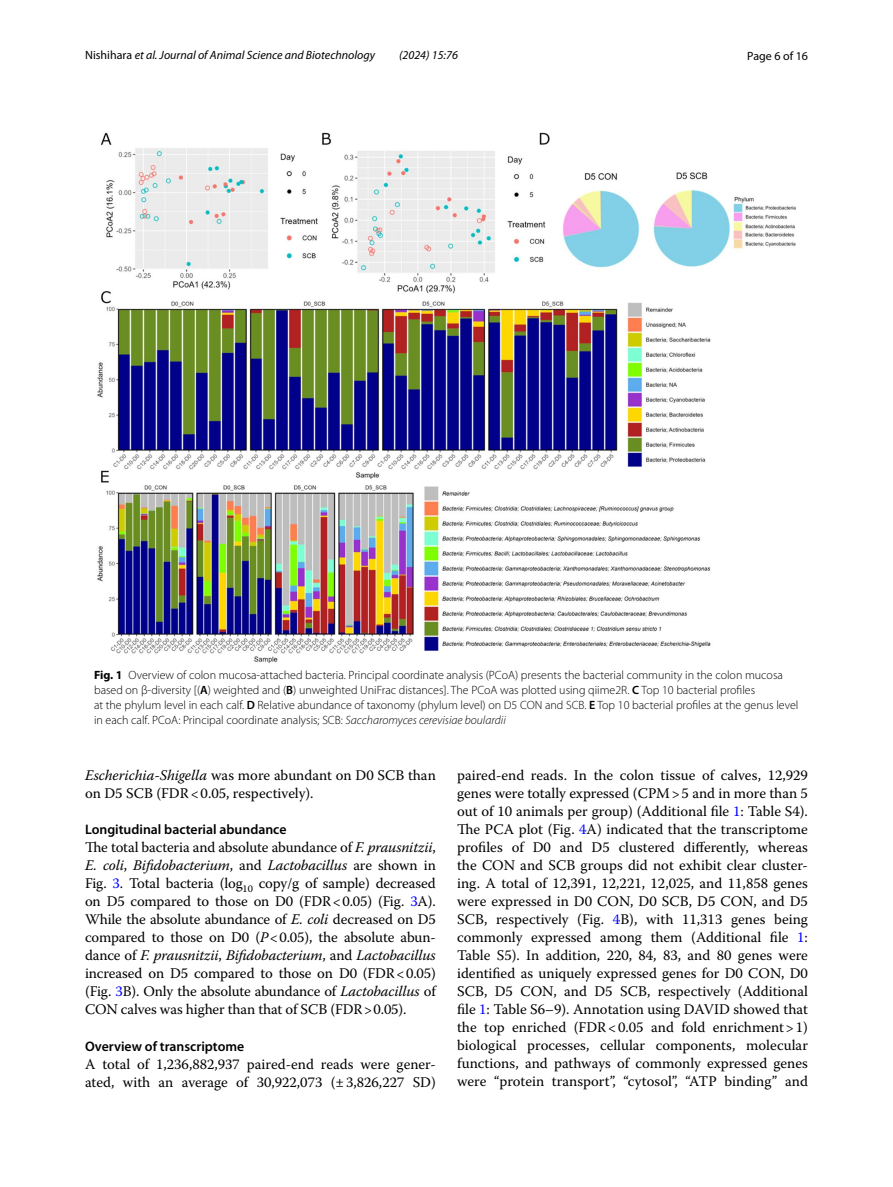
<style>
.page{position:relative;width:893px;height:1187px;background:#fff}
.page>*{position:absolute;margin:0;border:0;box-sizing:border-box;transform-origin:0 0}
.t1{font:14.7px/18px "Warnock Pro";color:#000}
.t2{font:600 13.8px "Myriad Pro";color:#000}
.t3{font:300 12px/15px "Myriad Pro";color:#000}
.t4{font:italic 12px "Myriad Pro";color:#000}
.t5{font:12px "Myriad Pro";color:#000}
.s1{font-style:normal}
.s2{font-weight:700}
.s3{font-weight:600}
.s4{font-style:italic}
.s5{color:#00f}
</style>
<div class="page">
<img style="left:97px;top:133px;width:699px;height:530px">
<p class="t4" style="left:85px;top:48px;width:292px"><span class="s1">Nishihara</span> et al. Journal of Animal Science and Biotechnology</p>
<p class="t4" style="left:399px;top:48px;width:60px">(2024) 15:76</p>
<p class="t5" style="left:747px;top:48px;width:62px">Page 6 of 16</p>
<p class="t3" style="left:94px;top:667px;width:706px"><span class="s2">Fig. 1</span> Overview of colon mucosa-attached bacteria. Principal coordinate analysis (PCoA) presents the bacterial community in the colon mucosa based on β-diversity [(<span class="s3">A</span>) weighted and (<span class="s3">B</span>) unweighted UniFrac distances]. The PCoA was plotted using qiime2R. <span class="s3">C</span> Top 10 bacterial profiles<br>at the phylum level in each calf. <span class="s3">D</span> Relative abundance of taxonomy (phylum level) on D5 CON and SCB. <span class="s3">E</span> Top 10 bacterial profiles at the genus level in each calf. PCoA: Principal coordinate analysis; SCB: <span class="s4">Saccharomyces cerevisiae boulardii</span></p>
<p class="t1" style="left:85px;top:766px;width:352px"><span class="s4">Escherichia-Shigella</span> was more abundant on D0 SCB than on D5 SCB (FDR&lt;0.05, respectively).</p>
<p class="t2" style="left:85px;top:821px;width:203px">Longitudinal bacterial abundance</p>
<p class="t1" style="left:85px;top:838px;width:352px;text-align:justify">The total bacteria and absolute abundance of <span class="s4">F. prausnitzii</span>, <span class="s4">E. coli</span>, <span class="s4">Bifidobacterium</span>, and <span class="s4">Lactobacillus</span> are shown in Fig. <span class="s5">3</span>. Total bacteria (log<sub>10</sub> copy/g of sample) decreased on D5 compared to those on D0 (FDR&lt;0.05) (Fig. <span class="s5">3</span>A).<br>While the absolute abundance of <span class="s4">E. coli</span> decreased on D5 compared to those on D0 (<span class="s4">P</span>&lt;0.05), the absolute abun&shy;dance of <span class="s4">F. prausnitzii</span>, <span class="s4">Bifidobacterium</span>, and <span class="s4">Lactobacillus </span>increased on D5 compared to those on D0 (FDR&lt;0.05) (Fig. <span class="s5">3</span>B). Only the absolute abundance of <span class="s4">Lactobacillus</span> of CON calves was higher than that of SCB (FDR&gt;0.05).</p>
<p class="t2" style="left:85px;top:1037px;width:161px">Overview of transcriptome</p>
<p class="t1" style="left:85px;top:1054px;width:352px">A total of 1,236,882,937 paired-end reads were gener&shy;ated, with an average of 30,922,073 (±3,826,227 SD)</p>
<p class="t1" style="left:457px;top:766px;width:352px;text-align:justify">paired-end reads. In the colon tissue of calves, 12,929 genes were totally expressed (CPM&gt;5 and in more than 5 out of 10 animals per group) (Additional file <span class="s5">1</span>: Table S4).<br>The PCA plot (Fig. <span class="s5">4</span>A) indicated that the transcriptome profiles of D0 and D5 clustered differently, whereas the CON and SCB groups did not exhibit clear cluster&shy;ing. A total of 12,391, 12,221, 12,025, and 11,858 genes were expressed in D0 CON, D0 SCB, D5 CON, and D5<br>SCB, respectively (Fig. <span class="s5">4</span>B), with 11,313 genes being commonly expressed among them (Additional file <span class="s5">1</span>:<br>Table S5). In addition, 220, 84, 83, and 80 genes were identified as uniquely expressed genes for D0 CON, D0<br>SCB, D5 CON, and D5 SCB, respectively (Additional file <span class="s5">1</span>: Table S6–9). Annotation using DAVID showed that the top enriched (FDR&lt;0.05 and fold enrichment&gt;1) biological processes, cellular components, molecular functions, and pathways of commonly expressed genes were “protein transport”, “cytosol”, “ATP binding” and</p>
</div>
